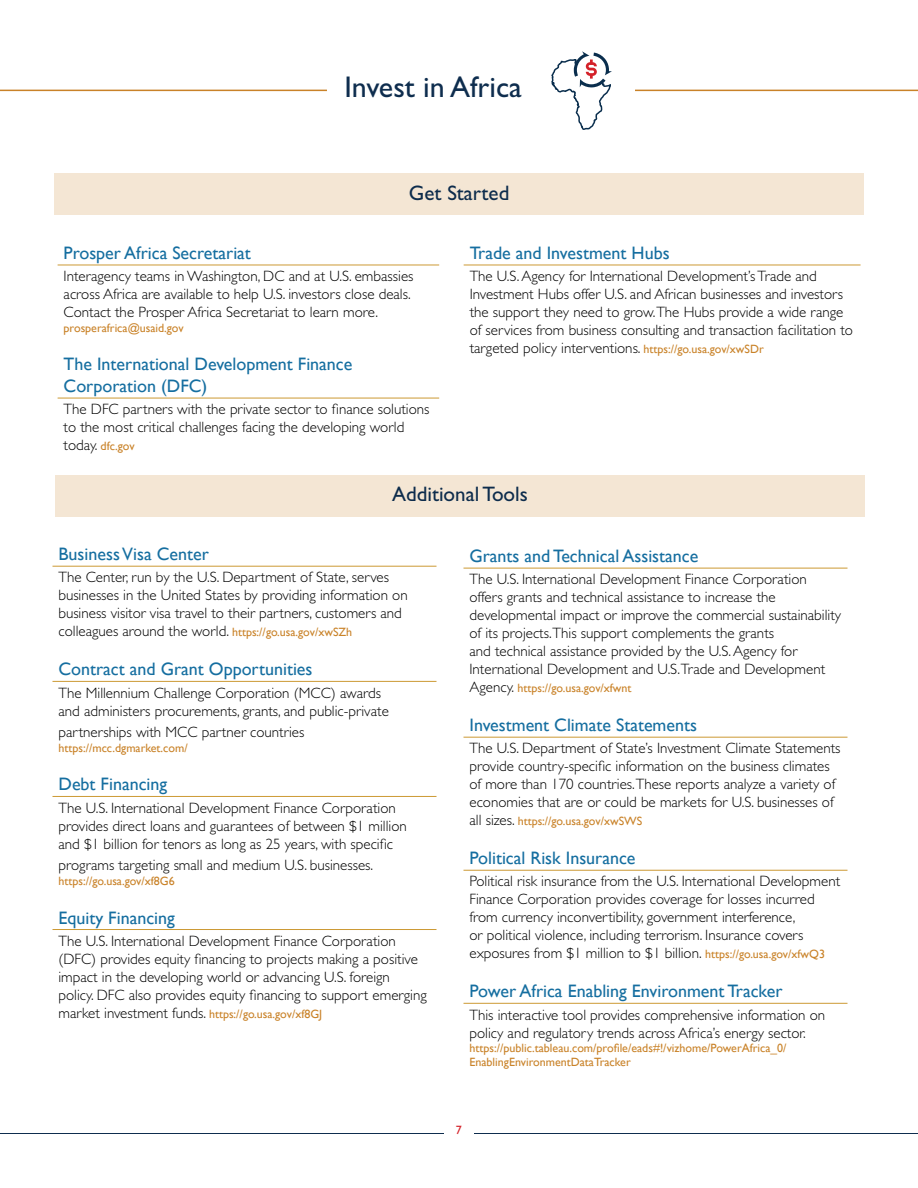
<style>
.page{position:relative;width:918px;height:1188px;background:#fff}
.page>*{position:absolute;margin:0;border:0;box-sizing:border-box;transform-origin:0 0}
.t1{font:30px "Gill Sans Std";color:#0e2d4e}
.t2{font:21px "Gill Sans Std";color:#0d2c4c}
.t3{font:18px/21.6px "Gill Sans";color:#156ea0}
.t4{font:300 15px/18px "Gill Sans Std";color:#000}
.t5{font:12px/14.4px "Gill Sans";color:#c98228}
.t6{font:12px "Gill Sans";color:#d42129}
.s1{font-family:"Gill Sans Std";font-weight:300;font-size:15px;color:#000}
.s2{font-family:"Gill Sans";font-weight:400;font-size:12px;color:#c98228}
</style>
<div class="page">
<hr style="left:0;top:1133px;width:918px;height:1px;background:#0e2d4e">
<div style="left:444px;top:1126px;width:29px;height:25px;background:#fff"></div>
<hr style="left:52px;top:566px;width:384px;height:1px;background:#c93">
<hr style="left:52px;top:681px;width:384px;height:1px;background:#c93">
<hr style="left:52px;top:796px;width:384px;height:1px;background:#c93">
<hr style="left:52px;top:929px;width:384px;height:1px;background:#c93">
<hr style="left:635px;top:90px;width:283px;height:1px;background:#c98228">
<hr style="left:0;top:90px;width:327px;height:1px;background:#c98228">
<hr style="left:464px;top:568px;width:384px;height:1px;background:#c93">
<hr style="left:464px;top:737px;width:384px;height:1px;background:#c93">
<hr style="left:464px;top:870px;width:384px;height:1px;background:#c93">
<hr style="left:464px;top:1003px;width:384px;height:1px;background:#c93">
<svg style="left:551px;top:51px;width:61px;height:79px"></svg>
<div style="left:54px;top:174px;width:810px;height:41px;background:#f4e6d4"></div>
<hr style="left:464px;top:265px;width:397px;height:1px;background:#c93">
<div style="left:55px;top:475px;width:810px;height:42px;background:#f4e6d4"></div>
<hr style="left:58px;top:265px;width:381px;height:1px;background:#c93">
<hr style="left:58px;top:398px;width:381px;height:1px;background:#c93">
<h1 class="t1" style="left:344px;top:69px;width:179px">Invest in Africa</h1>
<h2 class="t2" style="left:409px;top:181px;width:102px">Get Started</h2>
<p class="t3" style="left:64px;top:242px;width:189px">Prosper Africa Secretariat</p>
<p class="t4" style="left:64px;top:267px;width:351px">Interagency teams in Washington, DC and at U.S. embassies across Africa are available to help U.S. investors close deals.<br>Contact the Prosper Africa Secretariat to learn more.</p>
<p class="t5" style="left:64px;top:320px;width:122px">prosperafrica@usaid.gov</p>
<p class="t3" style="left:64px;top:353px;width:290px">The International Development Finance<br>Corporation (DFC)</p>
<p class="t4" style="left:64px;top:400px;width:367px">The DFC partners with the private sector to finance solutions to the most critical challenges facing the developing world</p>
<p class="t5" style="left:64px;top:439px;width:73px"><span class="s1">today.</span> dfc.gov</p>
<p class="t3" style="left:470px;top:242px;width:201px">Trade and Investment Hubs</p>
<p class="t4" style="left:470px;top:267px;width:385px">The U.S. Agency for International Development’s Trade and Investment Hubs offer U.S. and African businesses and investors the support they need to grow.The Hubs provide a wide range of services from business consulting and transaction facilitation to targeted policy interventions. <span class="s2">https://go.usa.gov/xwSDr</span></p>
<h2 class="t2" style="left:392px;top:482px;width:137px">Additional Tools</h2>
<p class="t3" style="left:58px;top:543px;width:152px">Business Visa Center</p>
<p class="t4" style="left:58px;top:569px;width:351px">The Center, run by the U.S. Department of State, serves businesses in the United States by providing information on business visitor visa travel to their partners, customers and colleagues around the world. <span class="s2">https://go.usa.gov/xwSZh</span></p>
<p class="t3" style="left:58px;top:658px;width:256px">Contract and Grant Opportunities</p>
<p class="t4" style="left:58px;top:684px;width:332px">The Millennium Challenge Corporation (MCC) awards and administers procurements, grants, and public-private</p>
<p class="t4" style="left:58px;top:723px;width:247px">partnerships with MCC partner countries</p>
<p class="t5" style="left:58px;top:740px;width:131px">https://mcc.dgmarket.com/</p>
<p class="t3" style="left:58px;top:773px;width:110px">Debt Financing</p>
<p class="t4" style="left:58px;top:799px;width:350px">The U.S. International Development Finance Corporation provides direct loans and guarantees of between $1 million and $1 billion for tenors as long as 25 years, with specific</p>
<p class="t4" style="left:58px;top:856px;width:316px">programs targeting small and medium U.S. businesses.</p>
<p class="t5" style="left:58px;top:873px;width:118px">https://go.usa.gov/xf8G6</p>
<p class="t3" style="left:58px;top:906px;width:118px">Equity Financing</p>
<p class="t4" style="left:58px;top:932px;width:370px">The U.S. International Development Finance Corporation (DFC) provides equity financing to projects making a positive impact in the developing world or advancing U.S. foreign policy. DFC also provides equity financing to support emerging</p>
<p class="t5" style="left:58px;top:1006px;width:265px"><span class="s1">market investment funds.</span> https://go.usa.gov/xf8GJ</p>
<p class="t3" style="left:470px;top:545px;width:230px">Grants and Technical Assistance</p>
<p class="t4" style="left:470px;top:570px;width:373px">The U.S. International Development Finance Corporation offers grants and technical assistance to increase the developmental impact or improve the commercial sustainability of its projects.This support complements the grants<br>and technical assistance provided by the U.S. Agency for International Development and U.S.Trade and Development</p>
<p class="t5" style="left:470px;top:681px;width:164px"><span class="s1">Agency.</span> https://go.usa.gov/xfwnt</p>
<p class="t3" style="left:470px;top:714px;width:229px">Investment Climate Statements</p>
<p class="t4" style="left:470px;top:740px;width:373px">The U.S. Department of State’s Investment Climate Statements provide country-specific information on the business climates of more than 170 countries.These reports analyze a variety of economies that are or could be markets for U.S. businesses of</p>
<p class="t5" style="left:470px;top:814px;width:174px"><span class="s1">all sizes.</span> https://go.usa.gov/xwSWS</p>
<p class="t3" style="left:470px;top:847px;width:168px">Political Risk Insurance</p>
<p class="t4" style="left:470px;top:873px;width:372px">Political risk insurance from the U.S. International Development Finance Corporation provides coverage for losses incurred from currency inconvertibility, government interference,<br>or political violence, including terrorism. Insurance covers exposures from $1 million to $1 billion. <span class="s2">https://go.usa.gov/xfwQ3</span></p>
<p class="t3" style="left:470px;top:980px;width:314px">Power Africa Enabling Environment Tracker</p>
<p class="t4" style="left:470px;top:1006px;width:357px">This interactive tool provides comprehensive information on policy and regulatory trends across Africa’s energy sector.</p>
<p class="t5" style="left:470px;top:1041px;width:319px">https://public.tableau.com/profile/eads#!/vizhome/PowerAfrica_0/<br>EnablingEnvironmentDataTracker</p>
<p class="t6" style="left:456px;top:1123px;width:7px">7</p>
</div>
